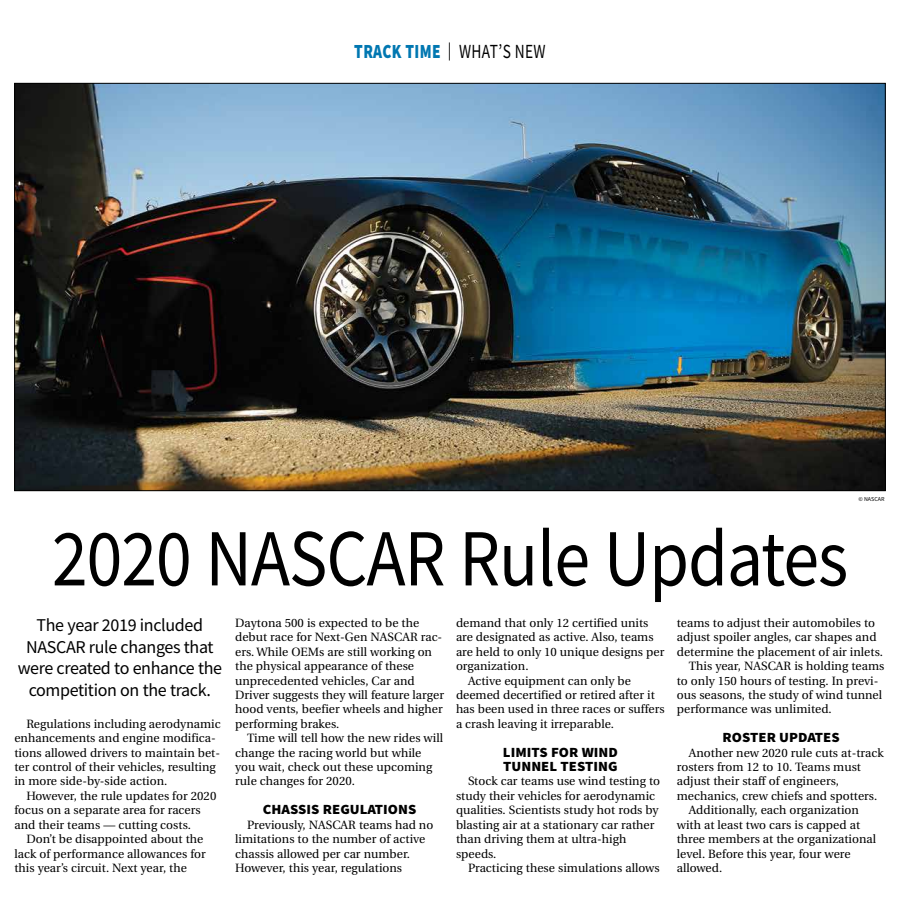
<style>
.page{position:relative;width:900px;height:908px;background:#fff}
.page>*{position:absolute;margin:0;border:0;box-sizing:border-box;transform-origin:0 0}
.t1{font:81px "Source Sans Pro";letter-spacing:-.015em;color:#000;scale:.89 1}
.t2{font:900 20px "Source Sans Pro";letter-spacing:.025em;color:#0077b1;scale:.77 1}
.t3{font:18px/21.6px "Source Sans Pro";letter-spacing:-.02em;color:#000;text-align:center}
.t4{font:900 14px/14.4px "Source Sans Pro";letter-spacing:.005em;color:#000;scale:1.05 1}
.t5{font:12px/14.4px "Utopia";letter-spacing:.005em;color:#000}
.t6{font:6px "Source Sans Pro";color:#000}
.s1{font-weight:400;font-size:18px;color:#000}
.s2{font-weight:400;color:#000}
</style>
<div class="page">
<img style="left:16px;top:85px;width:868px;height:404px">
<h2 class="t2" style="left:354px;top:38px;width:250px">TRACK TIME <span class="s1">|</span> <span class="s2">WHAT’S NEW</span></h2>
<h1 class="t1" style="left:52px;top:506px;width:896px">2020 NASCAR Rule Updates</h1>
<p class="t6" style="left:858px;top:495px;width:28px">© NASCAR</p>
<h3 class="t3" style="left:18px;top:614px;width:206px">The year 2019 included<br>NASCAR rule changes that were created to enhance the competition on the track.</h3>
<p class="t5" style="left:14px;top:716px;width:208px;text-indent:12px">Regulations including aerodynamic enhancements and engine modifica&shy;tions allowed drivers to maintain bet&shy;ter control of their vehicles, resulting in more side-by-side action.</p>
<p class="t5" style="left:14px;top:788px;width:203px;text-indent:12px">However, the rule updates for 2020 focus on a separate area for racers and their teams — cutting costs.</p>
<p class="t5" style="left:14px;top:831px;width:193px;text-indent:12px">Don’t be disappointed about the lack of performance allowances for this year’s circuit. Next year, the</p>
<p class="t5" style="left:235px;top:615px;width:210px">Daytona 500 is expected to be the debut race for Next-Gen NASCAR rac&shy;ers. While OEMs are still working on the physical appearance of these unprecedented vehicles, Car and Driver suggests they will feature larger hood vents, beefier wheels and higher performing brakes.</p>
<p class="t5" style="left:235px;top:731px;width:209px;text-indent:12px">Time will tell how the new rides will change the racing world but while you wait, check out these upcoming rule changes for 2020.</p>
<p class="t4" style="left:263px;top:802px;width:148px">CHASSIS REGULATIONS</p>
<p class="t5" style="left:235px;top:817px;width:200px;text-indent:12px">Previously, NASCAR teams had no limitations to the number of active chassis allowed per car number.<br>However, this year, regulations</p>
<p class="t5" style="left:456px;top:615px;width:194px">demand that only 12 certified units</p>
<p class="t5" style="left:456px;top:630px;width:199px">are designated as active. Also, teams</p>
<p class="t5" style="left:456px;top:644px;width:210px">are held to only 10 unique designs per</p>
<p class="t5" style="left:456px;top:659px;width:74px">organization.</p>
<p class="t5" style="left:468px;top:673px;width:164px">Active equipment can only be</p>
<p class="t5" style="left:456px;top:687px;width:200px">deemed decertified or retired after it</p>
<p class="t5" style="left:456px;top:702px;width:210px">has been used in three races or suffers</p>
<p class="t5" style="left:456px;top:716px;width:159px">a crash leaving it irreparable.</p>
<p class="t4" style="left:503px;top:744px;width:111px">LIMITS FOR WIND<br>TUNNEL TESTING</p>
<p class="t5" style="left:456px;top:774px;width:206px;text-indent:12px">Stock car teams use wind testing to study their vehicles for aerodynamic qualities. Scientists study hot rods by blasting air at a stationary car rather than driving them at ultra-high speeds.</p>
<p class="t5" style="left:468px;top:860px;width:193px">Practicing these simulations allows</p>
<p class="t5" style="left:677px;top:615px;width:200px">teams to adjust their automobiles to</p>
<p class="t5" style="left:677px;top:630px;width:201px">adjust spoiler angles, car shapes and</p>
<p class="t5" style="left:677px;top:644px;width:208px">determine the placement of air inlets.</p>
<p class="t5" style="left:689px;top:659px;width:197px">This year, NASCAR is holding teams</p>
<p class="t5" style="left:677px;top:673px;width:203px">to only 150 hours of testing. In previ-</p>
<p class="t5" style="left:677px;top:687px;width:207px">ous seasons, the study of wind tunnel</p>
<p class="t5" style="left:677px;top:702px;width:156px">performance was unlimited.</p>
<p class="t4" style="left:723px;top:730px;width:113px">ROSTER UPDATES</p>
<p class="t5" style="left:689px;top:745px;width:196px">Another new 2020 rule cuts at-track</p>
<p class="t5" style="left:677px;top:759px;width:186px">rosters from 12 to 10. Teams must</p>
<p class="t5" style="left:677px;top:774px;width:164px">adjust their staff of engineers,</p>
<p class="t5" style="left:677px;top:788px;width:202px">mechanics, crew chiefs and spotters.</p>
<p class="t5" style="left:689px;top:803px;width:172px">Additionally, each organization</p>
<p class="t5" style="left:677px;top:817px;width:185px">with at least two cars is capped at</p>
<p class="t5" style="left:677px;top:831px;width:201px">three members at the organizational</p>
<p class="t5" style="left:677px;top:846px;width:175px">level. Before this year, four were</p>
<p class="t5" style="left:677px;top:860px;width:47px">allowed.</p>
</div>
